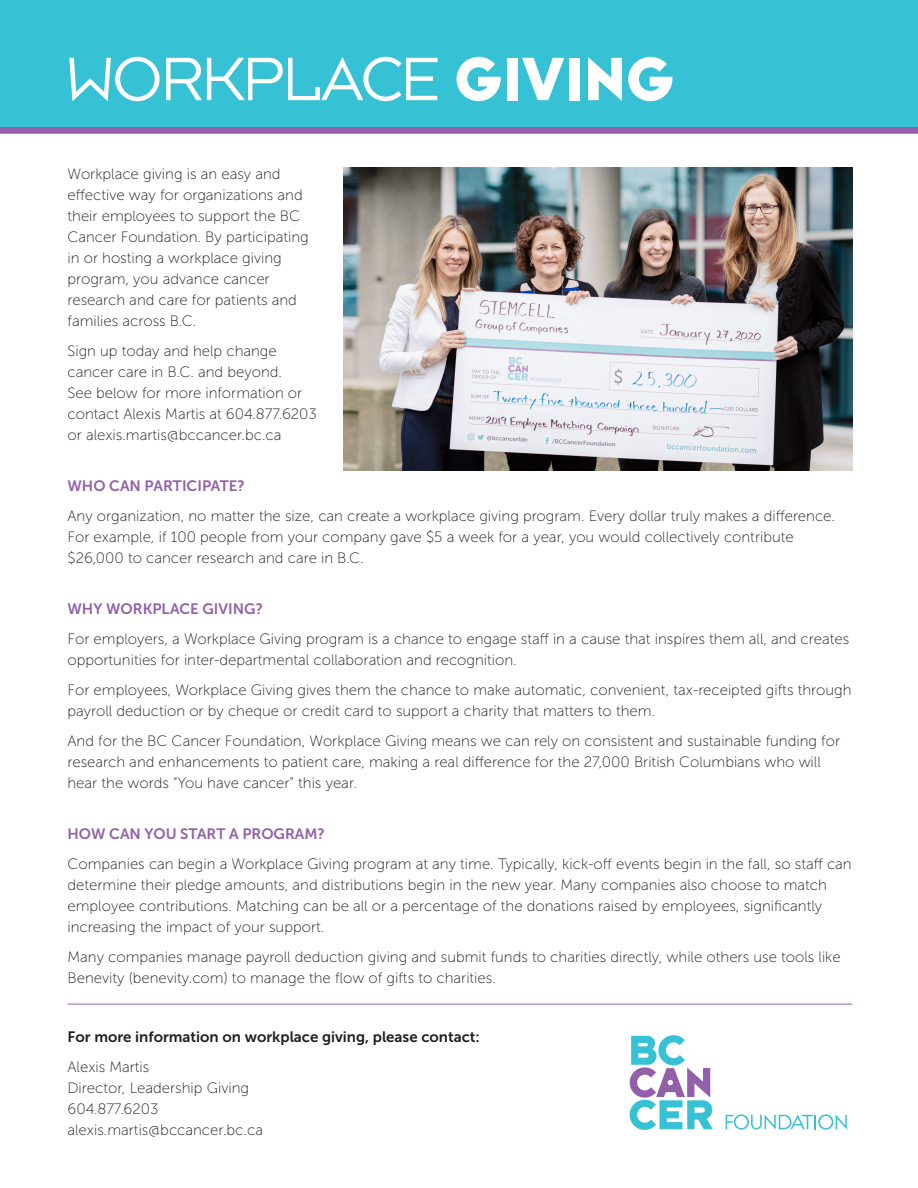
<style>
.page{position:relative;width:918px;height:1188px;background:#fff}
.page>*{position:absolute;margin:0;border:0;box-sizing:border-box;transform-origin:0 0}
.t1{font:63.6px "Typeface Seven OT";color:#fff}
.t2{font:15px/21px "Museo Sans 100";color:#231f20}
.t3{font:15px "Museo Sans 700";color:#9260a8}
.t4{font:15px "Museo Sans 700";color:#231f20}
.s1{font-family:"Typeface Six OT"}
</style>
<div class="page">
<div style="left:0;top:0;width:918px;height:133px;background:#37c1d4"></div>
<svg style="left:726px;top:1114px;width:121px;height:16px"></svg>
<svg style="left:630px;top:1035px;width:83px;height:95px"></svg>
<hr style="left:68px;top:1004px;width:784px;height:1px;background:#9260a8">
<img style="left:343px;top:167px;width:509px;height:303px">
<div style="left:0;top:128px;width:918px;height:5px;background:#9260a8"></div>
<p class="t1" style="left:68px;top:42px;width:608px">WORKPLACE <span class="s1">GIVING</span></p>
<p class="t2" style="left:68px;top:163px;width:243px">Workplace giving is an easy and effective way for organizations and their employees to support the BC<br>Cancer Foundation. By participating in or hosting a workplace giving program, you advance cancer research and care for patients and families across B.C.</p>
<p class="t2" style="left:68px;top:340px;width:251px">Sign up today and help change cancer care in B.C. and beyond.<br>See below for more information or contact Alexis Martis at 604.877.6203 or alexis.martis@bccancer.bc.ca</p>
<p class="t3" style="left:68px;top:477px;width:179px">WHO CAN PARTICIPATE?</p>
<p class="t2" style="left:68px;top:505px;width:769px">Any organization, no matter the size, can create a workplace giving program. Every dollar truly makes a difference.<br>For example, if 100 people from your company gave $5 a week for a year, you would collectively contribute $26,000 to cancer research and care in B.C.</p>
<p class="t3" style="left:68px;top:600px;width:197px">WHY WORKPLACE GIVING?</p>
<p class="t2" style="left:68px;top:628px;width:783px">For employers, a Workplace Giving program is a chance to engage staff in a cause that inspires them all, and creates opportunities for inter-departmental collaboration and recognition.</p>
<p class="t2" style="left:68px;top:679px;width:786px">For employees, Workplace Giving gives them the chance to make automatic, convenient, tax-receipted gifts through payroll deduction or by cheque or credit card to support a charity that matters to them.</p>
<p class="t2" style="left:68px;top:730px;width:774px">And for the BC Cancer Foundation, Workplace Giving means we can rely on consistent and sustainable funding for research and enhancements to patient care, making a real difference for the 27,000 British Columbians who will hear the words “You have cancer” this year.</p>
<p class="t3" style="left:68px;top:825px;width:259px">HOW CAN YOU START A PROGRAM?</p>
<p class="t2" style="left:68px;top:853px;width:786px">Companies can begin a Workplace Giving program at any time. Typically, kick-off events begin in the fall, so staff can determine their pledge amounts, and distributions begin in the new year. Many companies also choose to match employee contributions. Matching can be all or a percentage of the donations raised by employees, significantly increasing the impact of your support.</p>
<p class="t2" style="left:68px;top:946px;width:775px">Many companies manage payroll deduction giving and submit funds to charities directly, while others use tools like<br>Benevity (benevity.com) to manage the flow of gifts to charities.</p>
<p class="t4" style="left:68px;top:1028px;width:414px">For more information on workplace giving, please contact:</p>
<p class="t2" style="left:68px;top:1056px;width:197px">Alexis Martis<br>Director, Leadership Giving<br>604.877.6203 alexis.martis@bccancer.bc.ca</p>
</div>
